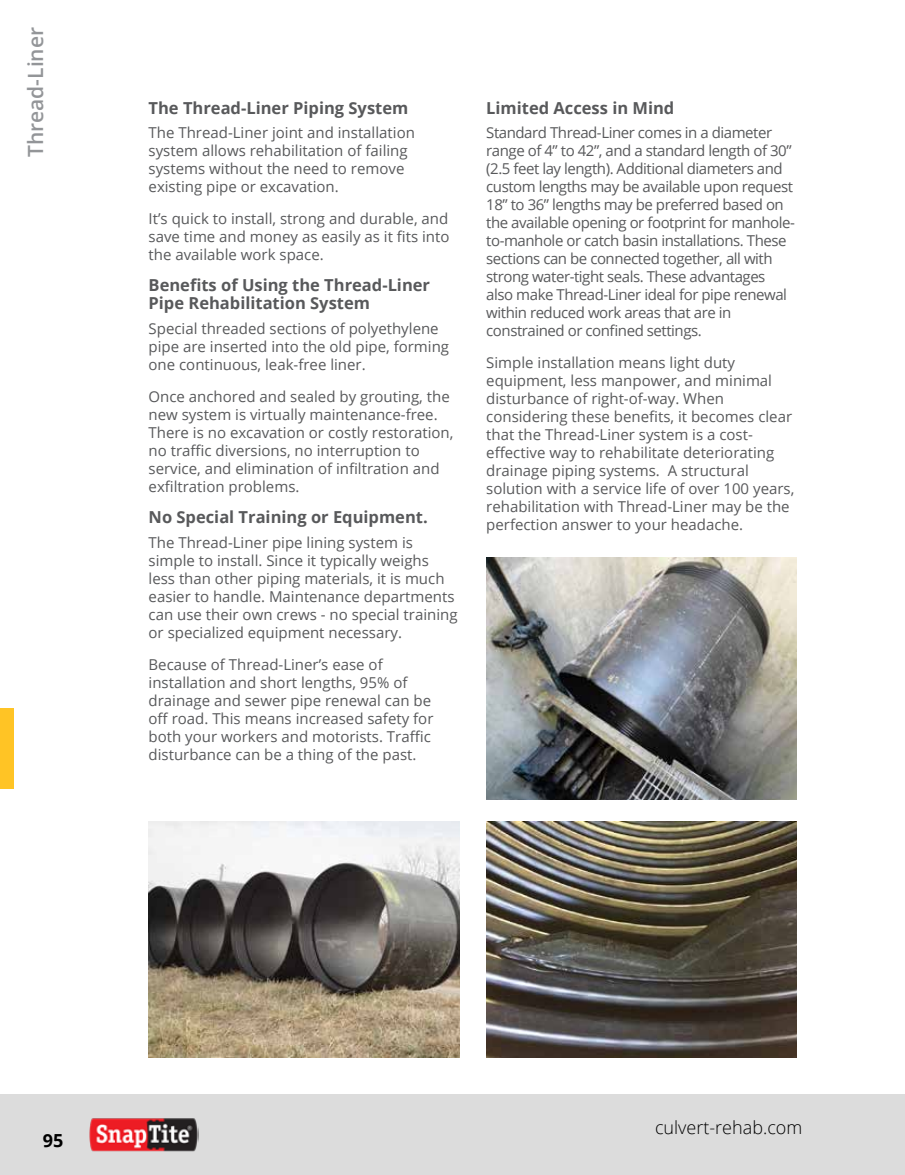
<style>
.page{position:relative;width:905px;height:1175px;background:#fff}
.page>*{position:absolute;margin:0;border:0;box-sizing:border-box;transform-origin:0 0}
.t1{font:600 21px "Open Sans";color:#939598}
.t2{font:300 18px "Open Sans";color:#000}
.t3{font:700 18px "Open Sans";color:#000}
.t4{font:700 16.5px/18px "Open Sans";color:#58595b}
.t5{font:15px/18px "Open Sans";color:#58595b}
.t6{font:15px/18px "Open Sans";letter-spacing:-.03em;color:#58595b}
</style>
<div class="page">
<div style="left:0;top:1093px;width:904px;height:81px;background:#dcdcdc"></div>
<img style="left:89px;top:1118px;width:110px;height:34px">
<div style="left:0;top:708px;width:14px;height:81px;background:#ffc425"></div>
<img style="left:148px;top:822px;width:311px;height:235px">
<img style="left:486px;top:557px;width:310px;height:242px">
<img style="left:486px;top:822px;width:310px;height:235px">
<h1 class="t1" style="left:21px;top:157px;width:132px;rotate:-90deg">Thread-Liner</h1>
<p class="t4" style="left:148px;top:98px;width:261px">The Thread-Liner Piping System</p>
<p class="t5" style="left:148px;top:123px;width:268px">The Thread-Liner joint and installation system allows rehabilitation of failing systems without the need to remove existing pipe or excavation.</p>
<p class="t5" style="left:148px;top:209px;width:302px;text-align:justify">It’s quick to install, strong and durable, and save time and money as easily as it fits into the available work space.</p>
<p class="t4" style="left:148px;top:276px;width:283px">Benefits of Using the Thread-Liner<br>Pipe Rehabilitation System</p>
<p class="t5" style="left:148px;top:319px;width:302px">Special threaded sections of polyethylene pipe are inserted into the old pipe, forming one continuous, leak-free liner.</p>
<p class="t5" style="left:148px;top:387px;width:306px">Once anchored and sealed by grouting, the new system is virtually maintenance-free.<br>There is no excavation or costly restoration, no traffic diversions, no interruption to service, and elimination of infiltration and exfiltration problems.</p>
<p class="t4" style="left:148px;top:508px;width:281px">No Special Training or Equipment.</p>
<p class="t5" style="left:148px;top:533px;width:310px">The Thread-Liner pipe lining system is simple to install. Since it typically weighs less than other piping materials, it is much easier to handle. Maintenance departments can use their own crews - no special training or specialized equipment necessary.</p>
<p class="t5" style="left:148px;top:654px;width:286px">Because of Thread-Liner’s ease of installation and short lengths, 95% of drainage and sewer pipe renewal can be off road. This means increased safety for both your workers and motorists. Traffic disturbance can be a thing of the past.</p>
<p class="t4" style="left:486px;top:98px;width:190px">Limited Access in Mind</p>
<p class="t6" style="left:486px;top:123px;width:310px">Standard Thread-Liner comes in a diameter range of 4” to 42”, and a standard length of 30” (2.5 feet lay length). Additional diameters and custom lengths may be available upon request 18” to 36” lengths may be preferred based on the available opening or footprint for manhole&shy;to-manhole or catch basin installations. These sections can be connected together, all with strong water-tight seals. These advantages also make Thread-Liner ideal for pipe renewal within reduced work areas that are in constrained or confined settings.</p>
<p class="t5" style="left:486px;top:353px;width:309px">Simple installation means light duty equipment, less manpower, and minimal disturbance of right-of-way. When considering these benefits, it becomes clear that the Thread-Liner system is a cost&shy;effective way to rehabilitate deteriorating drainage piping systems. A structural solution with a service life of over 100 years, rehabilitation with Thread-Liner may be the perfection answer to your headache.</p>
<p class="t3" style="left:43px;top:1127px;width:22px">95</p>
<p class="t2" style="left:655px;top:1115px;width:149px">culvert-rehab.com</p>
</div>
